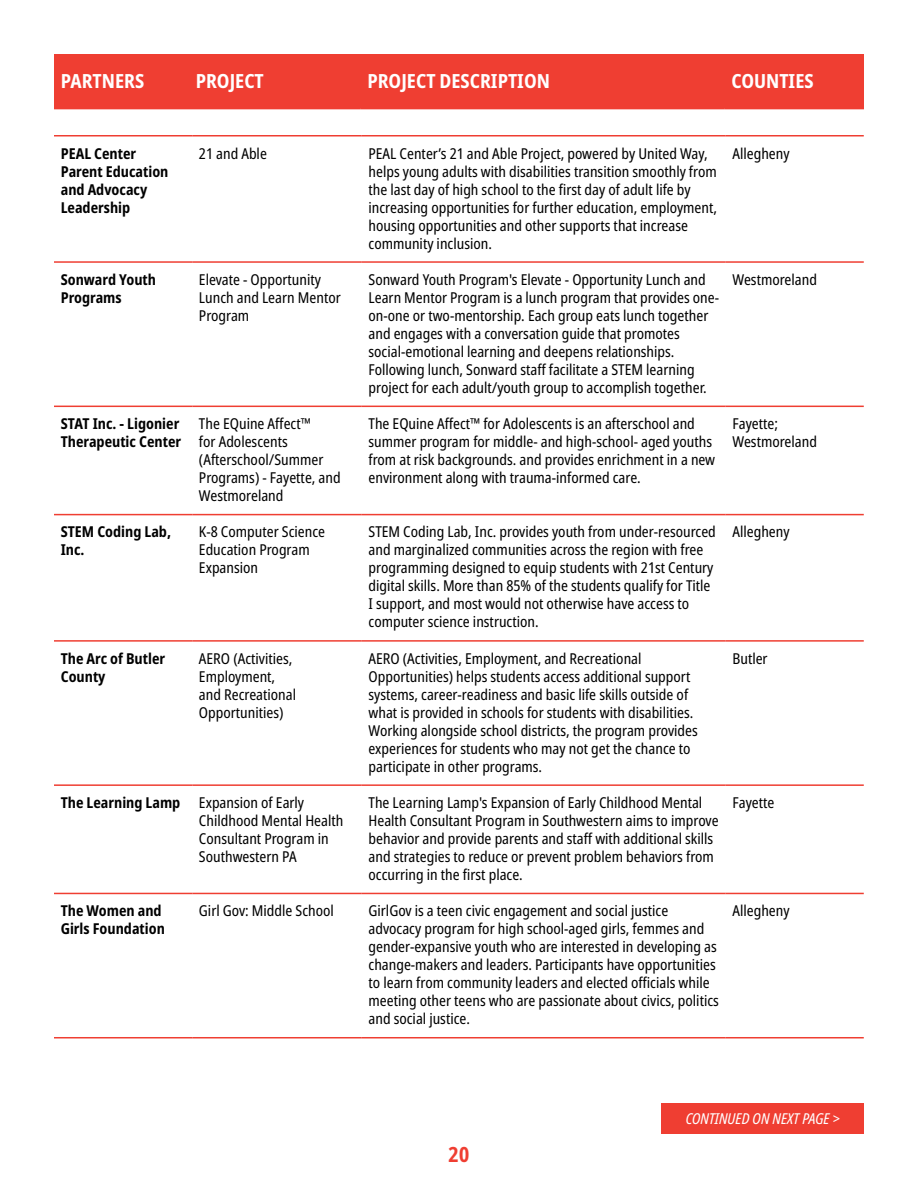
<style>
.page{position:relative;width:918px;height:1188px;background:#fff}
.page>*{position:absolute;margin:0;border:0;box-sizing:border-box;transform-origin:0 0}
.t1{font:700 21px "Noto Sans Condensed";color:#ef3e32}
.t2{font:700 19.5px "Noto Sans Condensed";color:#fff}
.t3{font:15px/18px "Noto Sans Condensed";color:#000}
.t4{font:700 15px/18px "Noto Sans Condensed";color:#000}
.t5{font:italic 15px "Noto Sans Condensed";color:#fff}
.s1{font-weight:700}
</style>
<div class="page">
<hr style="left:54px;top:135px;width:138px;height:1px;background:#ef3e32">
<hr style="left:192px;top:135px;width:170px;height:1px;background:#ef3e32">
<hr style="left:362px;top:135px;width:364px;height:1px;background:#ef3e32">
<hr style="left:54px;top:261px;width:138px;height:2px;background:#ef3e32">
<hr style="left:192px;top:261px;width:170px;height:2px;background:#ef3e32">
<hr style="left:362px;top:261px;width:364px;height:2px;background:#ef3e32">
<hr style="left:54px;top:406px;width:138px;height:1px;background:#ef3e32">
<hr style="left:192px;top:406px;width:170px;height:1px;background:#ef3e32">
<hr style="left:362px;top:406px;width:364px;height:1px;background:#ef3e32">
<hr style="left:54px;top:514px;width:138px;height:1px;background:#ef3e32">
<hr style="left:192px;top:514px;width:170px;height:1px;background:#ef3e32">
<hr style="left:362px;top:514px;width:364px;height:1px;background:#ef3e32">
<hr style="left:54px;top:640px;width:138px;height:2px;background:#ef3e32">
<hr style="left:192px;top:640px;width:170px;height:2px;background:#ef3e32">
<hr style="left:362px;top:640px;width:364px;height:2px;background:#ef3e32">
<hr style="left:54px;top:784px;width:138px;height:2px;background:#ef3e32">
<hr style="left:192px;top:784px;width:170px;height:2px;background:#ef3e32">
<hr style="left:362px;top:784px;width:364px;height:2px;background:#ef3e32">
<hr style="left:54px;top:893px;width:138px;height:1px;background:#ef3e32">
<hr style="left:192px;top:893px;width:170px;height:1px;background:#ef3e32">
<hr style="left:362px;top:893px;width:364px;height:1px;background:#ef3e32">
<hr style="left:54px;top:1037px;width:138px;height:1px;background:#ef3e32">
<hr style="left:192px;top:1037px;width:170px;height:1px;background:#ef3e32">
<hr style="left:362px;top:1037px;width:364px;height:1px;background:#ef3e32">
<hr style="left:726px;top:135px;width:138px;height:1px;background:#ef3e32">
<hr style="left:726px;top:261px;width:138px;height:2px;background:#ef3e32">
<hr style="left:726px;top:406px;width:138px;height:1px;background:#ef3e32">
<hr style="left:726px;top:514px;width:138px;height:1px;background:#ef3e32">
<hr style="left:726px;top:640px;width:138px;height:2px;background:#ef3e32">
<hr style="left:726px;top:784px;width:138px;height:2px;background:#ef3e32">
<hr style="left:726px;top:893px;width:138px;height:1px;background:#ef3e32">
<hr style="left:726px;top:1037px;width:138px;height:1px;background:#ef3e32">
<div style="left:662px;top:1104px;width:202px;height:30px;background:#ef3e32"></div>
<div style="left:54px;top:54px;width:810px;height:54px;background:#ef3e32"></div>
<hr style="left:54px;top:108px;width:135px;height:1px;background:#ef3e32">
<hr style="left:189px;top:108px;width:172px;height:1px;background:#ef3e32">
<hr style="left:361px;top:108px;width:364px;height:1px;background:#ef3e32">
<hr style="left:725px;top:108px;width:139px;height:1px;background:#ef3e32">
<h2 class="t2" style="left:61px;top:67px;width:85px">PARTNERS</h2>
<h2 class="t2" style="left:196px;top:67px;width:70px">PROJECT</h2>
<h2 class="t2" style="left:367px;top:67px;width:184px">PROJECT DESCRIPTION</h2>
<h2 class="t2" style="left:731px;top:67px;width:84px">COUNTIES</h2>
<p class="t4" style="left:61px;top:144px;width:109px">PEAL Center<br>Parent Education and Advocacy<br>Leadership</p>
<p class="t3" style="left:199px;top:145px;width:69px">21 and Able</p>
<p class="t3" style="left:369px;top:145px;width:350px">PEAL Center’s 21 and Able Project, powered by United Way, helps young adults with disabilities transition smoothly from the last day of high school to the first day of adult life by increasing opportunities for further education, employment, housing opportunities and other supports that increase community inclusion.</p>
<p class="t3" style="left:733px;top:145px;width:59px">Allegheny</p>
<p class="t4" style="left:61px;top:271px;width:97px">Sonward Youth<br>Programs</p>
<p class="t3" style="left:199px;top:271px;width:143px">Elevate - Opportunity<br>Lunch and Learn Mentor<br>Program</p>
<p class="t3" style="left:369px;top:271px;width:352px">Sonward Youth Program's Elevate - Opportunity Lunch and Learn Mentor Program is a lunch program that provides one&shy;on-one or two-mentorship. Each group eats lunch together and engages with a conversation guide that promotes social-emotional learning and deepens relationships.<br>Following lunch, Sonward staff facilitate a STEM learning project for each adult/youth group to accomplish together.</p>
<p class="t3" style="left:733px;top:271px;width:86px">Westmoreland</p>
<p class="t4" style="left:61px;top:415px;width:122px">STAT Inc. - Ligonier<br>Therapeutic Center</p>
<p class="t3" style="left:199px;top:415px;width:143px">The EQuine Affect™<br>for Adolescents (Afterschool/Summer<br>Programs) - Fayette, and<br>Westmoreland</p>
<p class="t3" style="left:369px;top:415px;width:348px">The EQuine Affect™ for Adolescents is an afterschool and summer program for middle- and high-school- aged youths from at risk backgrounds. and provides enrichment in a new environment along with trauma-informed care.</p>
<p class="t3" style="left:733px;top:415px;width:86px">Fayette;<br>Westmoreland</p>
<p class="t4" style="left:61px;top:523px;width:112px">STEM Coding Lab,<br>Inc.</p>
<p class="t3" style="left:199px;top:523px;width:128px">K-8 Computer Science<br>Education Program<br>Expansion</p>
<p class="t3" style="left:369px;top:523px;width:349px">STEM Coding Lab, Inc. provides youth from under-resourced and marginalized communities across the region with free programming designed to equip students with 21st Century digital skills. More than 85% of the students qualify for Title I support, and most would not otherwise have access to computer science instruction.</p>
<p class="t3" style="left:733px;top:523px;width:59px">Allegheny</p>
<p class="t4" style="left:61px;top:649px;width:106px">The Arc of Butler<br>County</p>
<p class="t3" style="left:199px;top:650px;width:99px">AERO (Activities,<br>Employment, and Recreational<br>Opportunities)</p>
<p class="t3" style="left:369px;top:650px;width:331px">AERO (Activities, Employment, and Recreational Opportunities) helps students access additional support systems, career-readiness and basic life skills outside of what is provided in schools for students with disabilities.<br>Working alongside school districts, the program provides experiences for students who may not get the chance to participate in other programs.</p>
<p class="t3" style="left:733px;top:650px;width:37px">Butler</p>
<p class="t3" style="left:199px;top:794px;width:146px;text-indent:-138px"><span class="s1">The Learning Lamp</span> Expansion of Early<br>Childhood Mental Health<br>Consultant Program in<br>Southwestern PA</p>
<p class="t3" style="left:369px;top:794px;width:352px">The Learning Lamp's Expansion of Early Childhood Mental Health Consultant Program in Southwestern aims to improve behavior and provide parents and staff with additional skills and strategies to reduce or prevent problem behaviors from occurring in the first place.</p>
<p class="t3" style="left:733px;top:794px;width:43px">Fayette</p>
<p class="t4" style="left:61px;top:902px;width:106px">The Women and<br>Girls Foundation</p>
<p class="t3" style="left:199px;top:902px;width:136px">Girl Gov: Middle School</p>
<p class="t3" style="left:369px;top:902px;width:352px">GirlGov is a teen civic engagement and social justice advocacy program for high school-aged girls, femmes and gender-expansive youth who are interested in developing as change-makers and leaders. Participants have opportunities to learn from community leaders and elected officials while meeting other teens who are passionate about civics, politics and social justice.</p>
<p class="t3" style="left:733px;top:902px;width:59px">Allegheny</p>
<h1 class="t1" style="left:449px;top:1140px;width:22px">20</h1>
<p class="t5" style="left:686px;top:1108px;width:156px">CONTINUED ON NEXT PAGE &gt;</p>
</div>
